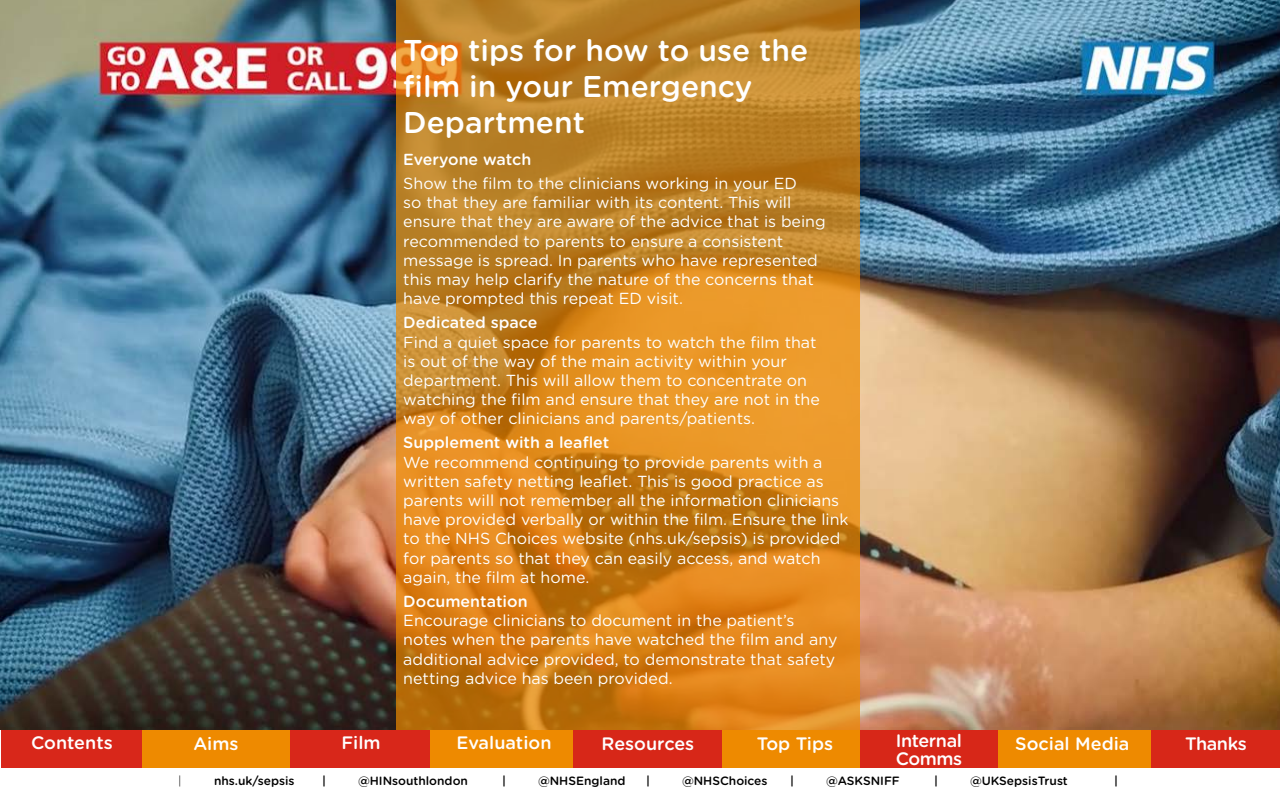
<style>
.page{position:relative;width:1280px;height:800px;background:#fff}
.page>*{position:absolute;margin:0;border:0;box-sizing:border-box;transform-origin:0 0}
.t1{font:500 30px/36px "Gotham Rounded";color:#fff}
.t2{font:500 18px "Gotham Rounded";color:#fff}
.t3{font:500 18px "Gotham Rounded";letter-spacing:-.025em;color:#fff}
.t4{font:16px/19.2px "Gotham Rounded";color:#fff}
.t5{font:500 16px "Gotham Rounded";color:#fff}
.t6{font:500 12px "Gotham Rounded";color:#000}
.t7{font:300 12px "Gotham Rounded";color:#000}
</style>
<div class="page">
<div style="left:2px;top:728px;width:140px;height:42px;background:#d8271a"></div>
<div style="left:290px;top:728px;width:142px;height:41px;background:#d8271a"></div>
<div style="left:721px;top:729px;width:148px;height:39px;background:#ee8a00"></div>
<div style="left:430px;top:728px;width:148px;height:41px;background:#ee8a00"></div>
<div style="left:992px;top:729px;width:161px;height:40px;background:#ee8a00"></div>
<div style="left:142px;top:729px;width:148px;height:41px;background:#ee8a00"></div>
<div style="left:860px;top:729px;width:138px;height:40px;background:#d72718"></div>
<div style="left:1152px;top:729px;width:128px;height:40px;background:#d72718"></div>
<div style="left:574px;top:729px;width:148px;height:40px;background:#d72718"></div>
<div style="left:0;top:768px;width:1280px;height:32px;background:#fff"></div>
<img style="left:0;top:0;width:1280px;height:730px">
<svg style="left:396px;top:0;width:464px;height:730px;background:#cc821f"></svg>
<h1 class="t1" style="left:403px;top:32px;width:406px">Top tips for how to use the film in your Emergency<br>Department</h1>
<p class="t5" style="left:403px;top:148px;width:129px">Everyone watch</p>
<p class="t4" style="left:403px;top:173px;width:424px">Show the film to the clinicians working in your ED<br>so that they are familiar with its content. This will ensure that they are aware of the advice that is being recommended to parents to ensure a consistent message is spread. In parents who have represented this may help clarify the nature of the concerns that have prompted this repeat ED visit.</p>
<p class="t5" style="left:403px;top:311px;width:136px">Dedicated space</p>
<p class="t4" style="left:403px;top:332px;width:418px">Find a quiet space for parents to watch the film that is out of the way of the main activity within your department. This will allow them to concentrate on watching the film and ensure that they are not in the way of other clinicians and parents/patients.</p>
<p class="t5" style="left:403px;top:431px;width:208px">Supplement with a leaflet</p>
<p class="t4" style="left:403px;top:452px;width:447px">We recommend continuing to provide parents with a written safety netting leaflet. This is good practice as parents will not remember all the information clinicians have provided verbally or within the film. Ensure the link to the NHS Choices website (nhs.uk/sepsis) is provided for parents so that they can easily access, and watch again, the film at home.</p>
<p class="t5" style="left:403px;top:590px;width:126px">Documentation</p>
<p class="t4" style="left:403px;top:610px;width:436px">Encourage clinicians to document in the patient’s notes when the parents have watched the film and any additional advice provided, to demonstrate that safety netting advice has been provided.</p>
<p class="t2" style="left:31px;top:730px;width:83px">Contents</p>
<p class="t2" style="left:193px;top:731px;width:47px">Aims</p>
<p class="t2" style="left:341px;top:730px;width:41px">Film</p>
<p class="t2" style="left:456px;top:730px;width:97px">Evaluation</p>
<p class="t2" style="left:757px;top:731px;width:78px">Top Tips</p>
<p class="t3" style="left:896px;top:728px;width:68px">Internal</p>
<p class="t2" style="left:1015px;top:731px;width:116px">Social Media</p>
<p class="t2" style="left:896px;top:746px;width:68px">Comms</p>
<p class="t2" style="left:602px;top:731px;width:94px">Resources</p>
<p class="t2" style="left:1185px;top:731px;width:63px">Thanks</p>
<p class="t7" style="left:178px;top:772px;width:5px">|</p>
<p class="t6" style="left:214px;top:772px;width:82px">nhs.uk/sepsis</p>
<p class="t6" style="left:322px;top:772px;width:5px">|</p>
<p class="t6" style="left:358px;top:772px;width:112px">@HINsouthlondon</p>
<p class="t6" style="left:502px;top:772px;width:5px">|</p>
<p class="t6" style="left:538px;top:772px;width:89px">@NHSEngland</p>
<p class="t6" style="left:646px;top:772px;width:5px">|</p>
<p class="t6" style="left:682px;top:772px;width:87px">@NHSChoices</p>
<p class="t6" style="left:790px;top:772px;width:5px">|</p>
<p class="t6" style="left:826px;top:772px;width:75px">@ASKSNIFF</p>
<p class="t6" style="left:934px;top:772px;width:5px">|</p>
<p class="t6" style="left:970px;top:772px;width:99px">@UKSepsisTrust</p>
<p class="t6" style="left:1114px;top:772px;width:5px">|</p>
</div>
